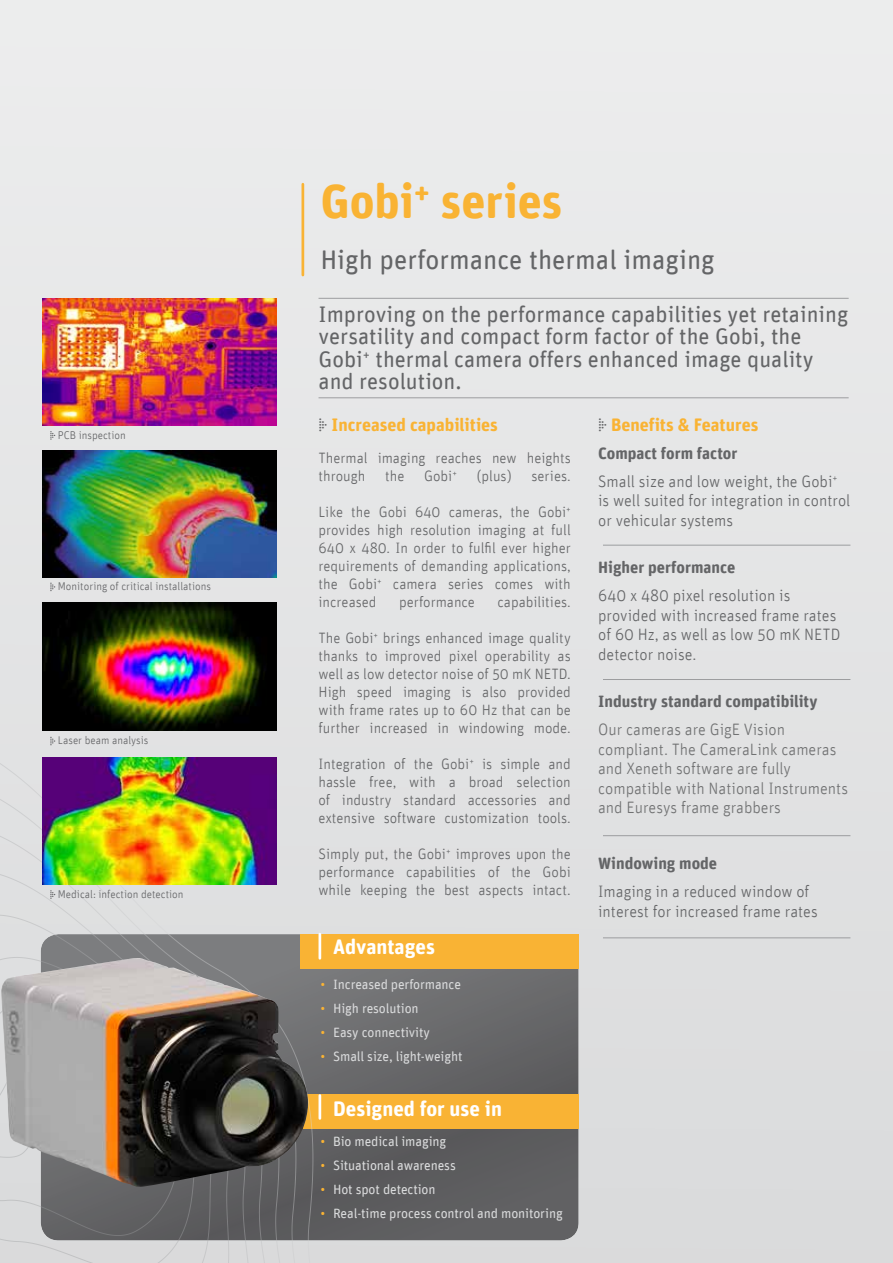
<style>
.page{position:relative;width:893px;height:1263px;background:#e5e6e7}
.page>*{position:absolute;margin:0;border:0;box-sizing:border-box;transform-origin:0 0}
.t1{font:700 48px "Unit Rounded";color:#f9b334}
.t2{font:27px "Unit Rounded";color:#646567}
.t3{font:22.5px/22.5px "Unit Rounded";color:#646567}
.t4{font:700 21px "Unit Rounded OT";color:#fff}
.t5{font:700 18px "Unit Rounded OT";color:#f9b334}
.t6{font:300 16.5px/19.5px "Unit Rounded";color:#646567}
.t7{font:300 16.5px/19.5px "Unit Rounded";color:#707172}
.t8{font:700 16.5px "Unit Rounded";color:#646567}
.t9{font:300 15px/18px "Unit Rounded";color:#646567;text-align:justify}
.t10{font:13.5px "Unit Rounded";letter-spacing:-.01em;color:#d9dadb}
.t11{font:300 11.25px "Unit Rounded";color:#646567}
.s1{color:#646567}
.s2{color:#f9b334}
.s3{font-weight:700}
</style>
<div class="page">
<hr style="left:319px;top:398px;width:530px;height:1px;background:#9c9d9f">
<hr style="left:319px;top:298px;width:530px;height:1px;background:#9c9d9f">
<hr style="left:603px;top:937px;width:247px;height:1px;background:#9c9d9f">
<hr style="left:603px;top:835px;width:247px;height:1px;background:#9c9d9f">
<hr style="left:603px;top:679px;width:247px;height:1px;background:#9c9d9f">
<hr style="left:603px;top:545px;width:247px;height:1px;background:#9c9d9f">
<svg style="left:41px;top:934px;width:538px;height:306px;background:#646465"></svg>
<div style="left:300px;top:934px;width:279px;height:34px;background:#f9b334"></div>
<div style="left:300px;top:1095px;width:279px;height:34px;background:#f9b334"></div>
<svg style="left:0;top:703px;width:351px;height:560px"></svg>
<img style="left:43px;top:757px;width:233px;height:128px">
<img style="left:43px;top:603px;width:233px;height:127px">
<img style="left:43px;top:450px;width:233px;height:128px">
<img style="left:43px;top:298px;width:233px;height:128px">
<svg style="left:50px;top:431px;width:5px;height:9px"></svg>
<svg style="left:50px;top:582px;width:5px;height:9px"></svg>
<svg style="left:50px;top:737px;width:5px;height:8px"></svg>
<svg style="left:50px;top:890px;width:5px;height:9px"></svg>
<img style="left:1px;top:958px;width:308px;height:229px">
<hr style="left:301px;top:184px;width:3px;height:91px;background:#f9b334">
<p class="t11" style="left:58px;top:430px;width:69px">PCB inspection</p>
<p class="t11" style="left:58px;top:581px;width:155px">Monitoring of critical installations</p>
<p class="t11" style="left:58px;top:736px;width:92px">Laser beam analysis</p>
<p class="t11" style="left:58px;top:889px;width:127px">Medical: infection detection</p>
<h1 class="t1" style="left:320px;top:181px;width:244px">Gobi<sup>+</sup> series</h1>
<h2 class="t2" style="left:320px;top:248px;width:396px">High performance thermal imaging</h2>
<h3 class="t3" style="left:319px;top:304px;width:531px">Improving on the performance capabilities yet retaining versatility and compact form factor of the Gobi, the Gobi<sup>+</sup> thermal camera offers enhanced image quality and resolution.</h3>
<p class="t5" style="left:319px;top:417px;width:181px"><span class="s1">▶</span> Increased capabilities</p>
<p class="t9" style="left:319px;top:450px;width:254px">Thermal imaging reaches new heights through</p>
<p class="t9" style="left:385px;top:468px;width:21px">the</p>
<p class="t9" style="left:424px;top:468px;width:34px">Gobi<sup>+</sup></p>
<p class="t9" style="left:477px;top:468px;width:37px">(plus)</p>
<p class="t9" style="left:531px;top:468px;width:41px">series.</p>
<p class="t9" style="left:318px;top:504px;width:254px">Like the Gobi 640 cameras, the Gobi<sup>+ </sup>provides high resolution imaging at full 640 x 480. In order to fulfil ever higher requirements of demanding applications, the Gobi<sup>+</sup> camera series comes with increased</p>
<p class="t9" style="left:399px;top:594px;width:77px">performance</p>
<p class="t9" style="left:497px;top:594px;width:75px">capabilities.</p>
<p class="t9" style="left:318px;top:630px;width:254px">The Gobi<sup>+</sup> brings enhanced image quality thanks to improved pixel operability as well as low detector noise of 50 mK NETD.<br>High speed imaging is also provided with frame rates up to 60 Hz that can be further increased in windowing mode.</p>
<p class="t9" style="left:318px;top:756px;width:254px">Integration of the Gobi<sup>+</sup> is simple and hassle free, with a broad selection of industry standard accessories and extensive software customization tools.</p>
<p class="t9" style="left:318px;top:846px;width:254px">Simply put, the Gobi<sup>+</sup> improves upon the performance capabilities of the Gobi while keeping the best aspects intact.</p>
<h3 class="t4" style="left:333px;top:938px;width:103px">Advantages</h3>
<p class="t10" style="left:320px;top:978px;width:142px"><span class="s2">•</span> Increased performance</p>
<p class="t10" style="left:320px;top:1002px;width:100px"><span class="s2">•</span> High resolution</p>
<p class="t10" style="left:320px;top:1026px;width:111px"><span class="s2">•</span> Easy connectivity</p>
<p class="t10" style="left:320px;top:1050px;width:144px"><span class="s2">•</span> Small size, light-weight</p>
<h3 class="t4" style="left:333px;top:1100px;width:170px">Designed for use in</h3>
<p class="t10" style="left:320px;top:1136px;width:127px"><span class="s2">•</span> Bio medical imaging</p>
<p class="t10" style="left:320px;top:1160px;width:137px"><span class="s2">•</span> Situational awareness</p>
<p class="t10" style="left:320px;top:1184px;width:117px"><span class="s2">•</span> Hot spot detection</p>
<p class="t10" style="left:320px;top:1208px;width:244px"><span class="s2">•</span> Real-time process control and monitoring</p>
<p class="t5" style="left:598px;top:417px;width:162px"><span class="s1">▶</span> Benefits &amp; Features</p>
<p class="t6" style="left:598px;top:440px;width:241px;line-height:28px"><span class="s3">Compact form factor<br></span>Small size and low weight, the Gobi<sup>+</sup></p>
<p class="t6" style="left:598px;top:492px;width:254px">is well suited for integration in control or vehicular systems</p>
<p class="t8" style="left:598px;top:560px;width:139px">Higher performance</p>
<p class="t6" style="left:598px;top:587px;width:244px">640 x 480 pixel resolution is provided with increased frame rates of 60 Hz, as well as low 50 mK NETD detector noise.</p>
<p class="t8" style="left:598px;top:694px;width:221px">Industry standard compatibility</p>
<p class="t7" style="left:598px;top:721px;width:251px">Our cameras are GigE Vision compliant. The CameraLink cameras and Xeneth software are fully compatible with National Instruments and Euresys frame grabbers</p>
<p class="t8" style="left:598px;top:856px;width:121px">Windowing mode</p>
<p class="t6" style="left:598px;top:883px;width:221px">Imaging in a reduced window of interest for increased frame rates</p>
</div>
